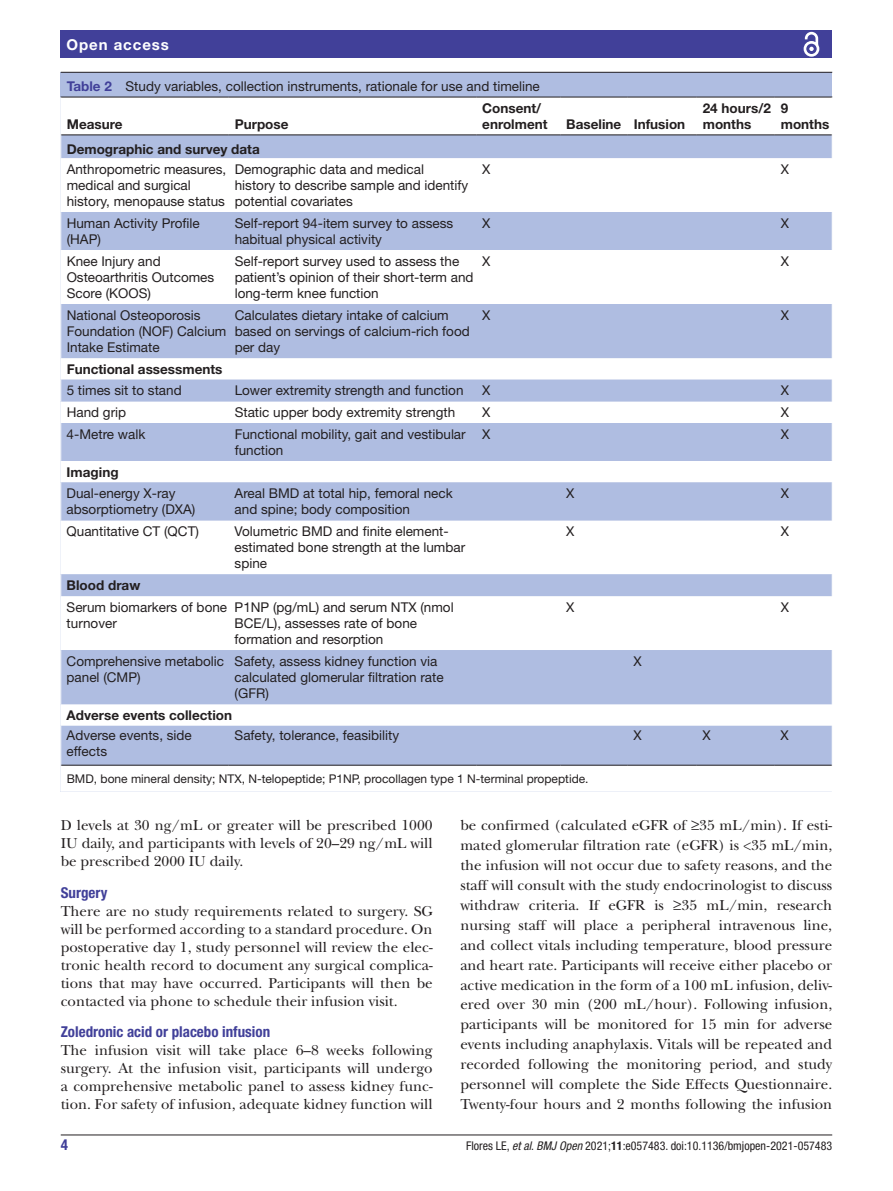
<style>
.page{position:relative;width:893px;height:1191px;background:#fff}
.page>*{position:absolute;margin:0;border:0;box-sizing:border-box;transform-origin:0 0}
.t1{font:15px/20px "New Baskerville";color:#231f20;text-align:justify}
.t2{font:700 condensed 15px "Helvetica Neue LT Std";color:#414099}
.t3{font:700 15px "Helvetica Neue LT Std";letter-spacing:.065em;color:#fff}
.t4{font:13.5px/16.2px "Helvetica Neue LT Std";color:#231f20}
.t5{font:700 13.5px/16.2px "Helvetica Neue LT Std";color:#231f20}
.t6{font:12px "Helvetica Neue LT Std";color:#231f20}
.t7{font:condensed 12px "Helvetica Neue LT Std";color:#231f20}
.s1{font-weight:700;color:#414099}
.s2{font-style:italic}
.s3{font-weight:700}
</style>
<div class="page">
<hr style="left:61px;top:1134px;width:771px;height:1px;background:#231f20">
<div style="left:61px;top:31px;width:771px;height:27px;background:#414099"></div>
<svg style="left:803px;top:31px;width:17px;height:26px"></svg>
<div style="left:61px;top:73px;width:771px;height:718px;background:#afbde1"></div>
<hr style="left:61px;top:72px;width:771px;height:1px;background:#231f20">
<div style="left:61px;top:98px;width:771px;height:693px;background:#fff"></div>
<svg style="left:61px;top:135px;width:771px;height:630px"></svg>
<hr style="left:61px;top:97px;width:168px;height:1px;background:#231f20">
<hr style="left:61px;top:134px;width:168px;height:1px;background:#231f20">
<hr style="left:229px;top:97px;width:247px;height:1px;background:#231f20">
<hr style="left:229px;top:134px;width:247px;height:1px;background:#231f20">
<hr style="left:476px;top:97px;width:84px;height:1px;background:#231f20">
<hr style="left:476px;top:134px;width:84px;height:1px;background:#231f20">
<hr style="left:560px;top:97px;width:68px;height:1px;background:#231f20">
<hr style="left:560px;top:134px;width:68px;height:1px;background:#231f20">
<hr style="left:628px;top:97px;width:69px;height:1px;background:#231f20">
<hr style="left:628px;top:134px;width:69px;height:1px;background:#231f20">
<hr style="left:697px;top:97px;width:78px;height:1px;background:#231f20">
<hr style="left:697px;top:134px;width:78px;height:1px;background:#231f20">
<hr style="left:775px;top:97px;width:57px;height:1px;background:#231f20">
<hr style="left:775px;top:134px;width:57px;height:1px;background:#231f20">
<hr style="left:229px;top:765px;width:247px;height:1px;background:#231f20">
<hr style="left:476px;top:765px;width:84px;height:1px;background:#231f20">
<hr style="left:560px;top:765px;width:68px;height:1px;background:#231f20">
<hr style="left:628px;top:765px;width:69px;height:1px;background:#231f20">
<hr style="left:697px;top:765px;width:78px;height:1px;background:#231f20">
<hr style="left:775px;top:765px;width:57px;height:1px;background:#231f20">
<hr style="left:61px;top:765px;width:168px;height:1px;background:#231f20">
<svg style="left:60px;top:135px;width:1px;height:23px"></svg>
<svg style="left:60px;top:358px;width:1px;height:65px"></svg>
<svg style="left:60px;top:461px;width:1px;height:21px"></svg>
<svg style="left:60px;top:574px;width:1px;height:22px"></svg>
<svg style="left:60px;top:704px;width:1px;height:22px"></svg>
<svg style="left:60px;top:765px;width:1px;height:26px"></svg>
<hr style="left:67px;top:782px;width:765px;height:1px;background:#fff">
<p class="t3" style="left:66px;top:35px;width:104px">Open access</p>
<p class="t4" style="left:67px;top:78px;width:475px"><span class="s1">Table 2</span> Study variables, collection instruments, rationale for use and timeline</p>
<p class="t5" style="left:67px;top:116px;width:57px">Measure</p>
<p class="t5" style="left:235px;top:116px;width:55px">Purpose</p>
<p class="t5" style="left:482px;top:99px;width:67px">Consent/ enrolment</p>
<p class="t5" style="left:566px;top:116px;width:120px">Baseline Infusion</p>
<p class="t5" style="left:703px;top:99px;width:70px">24 hours/2 months</p>
<p class="t5" style="left:781px;top:99px;width:50px">9 months</p>
<p class="t5" style="left:67px;top:140px;width:195px">Demographic and survey data</p>
<p class="t4" style="left:67px;top:161px;width:161px">Anthropometric measures, medical and surgical history, menopause status</p>
<p class="t4" style="left:235px;top:161px;width:235px">Demographic data and medical<br>history to describe sample and identify potential covariates</p>
<p class="t4" style="left:482px;top:161px;width:10px">X</p>
<p class="t4" style="left:781px;top:161px;width:10px">X</p>
<p class="t4" style="left:67px;top:215px;width:135px">Human Activity Profile (HAP)</p>
<p class="t4" style="left:235px;top:215px;width:220px">Self-report 94-item survey to assess habitual physical activity</p>
<p class="t4" style="left:482px;top:215px;width:10px">X</p>
<p class="t4" style="left:781px;top:215px;width:10px">X</p>
<p class="t4" style="left:67px;top:252px;width:149px">Knee Injury and<br>Osteoarthritis Outcomes<br>Score (KOOS)</p>
<p class="t4" style="left:235px;top:252px;width:240px">Self-report survey used to assess the patient’s opinion of their short-term and long-term knee function</p>
<p class="t4" style="left:482px;top:252px;width:10px">X</p>
<p class="t4" style="left:781px;top:252px;width:10px">X</p>
<p class="t4" style="left:67px;top:306px;width:161px">National Osteoporosis<br>Foundation (NOF) Calcium<br>Intake Estimate</p>
<p class="t4" style="left:235px;top:306px;width:237px">Calculates dietary intake of calcium based on servings of calcium-rich food per day</p>
<p class="t4" style="left:482px;top:306px;width:10px">X</p>
<p class="t4" style="left:781px;top:306px;width:10px">X</p>
<p class="t5" style="left:67px;top:360px;width:157px">Functional assessments</p>
<p class="t4" style="left:67px;top:382px;width:117px">5 times sit to stand</p>
<p class="t4" style="left:235px;top:382px;width:230px">Lower extremity strength and function</p>
<p class="t4" style="left:482px;top:382px;width:10px">X</p>
<p class="t4" style="left:781px;top:382px;width:10px">X</p>
<p class="t4" style="left:67px;top:404px;width:61px">Hand grip</p>
<p class="t4" style="left:235px;top:404px;width:222px">Static upper body extremity strength</p>
<p class="t4" style="left:482px;top:404px;width:10px">X</p>
<p class="t4" style="left:781px;top:404px;width:10px">X</p>
<p class="t4" style="left:67px;top:425px;width:80px">4-Metre walk</p>
<p class="t4" style="left:235px;top:425px;width:233px">Functional mobility, gait and vestibular function</p>
<p class="t4" style="left:482px;top:425px;width:10px">X</p>
<p class="t4" style="left:781px;top:425px;width:10px">X</p>
<p class="t5" style="left:67px;top:463px;width:53px">Imaging</p>
<p class="t4" style="left:67px;top:485px;width:130px">Dual-energy X-ray absorptiometry (DXA)</p>
<p class="t4" style="left:235px;top:485px;width:220px">Areal BMD at total hip, femoral neck and spine; body composition</p>
<p class="t4" style="left:566px;top:485px;width:10px">X</p>
<p class="t4" style="left:781px;top:485px;width:10px">X</p>
<p class="t4" style="left:67px;top:523px;width:134px">Quantitative CT (QCT)</p>
<p class="t4" style="left:235px;top:523px;width:232px">Volumetric BMD and finite element&shy;estimated bone strength at the lumbar spine</p>
<p class="t4" style="left:566px;top:523px;width:10px">X</p>
<p class="t4" style="left:781px;top:523px;width:10px">X</p>
<p class="t5" style="left:67px;top:577px;width:75px">Blood draw</p>
<p class="t4" style="left:67px;top:598px;width:162px">Serum biomarkers of bone turnover</p>
<p class="t4" style="left:235px;top:598px;width:221px">P1NP (pg/mL) and serum NTX (nmol<br>BCE/L), assesses rate of bone formation and resorption</p>
<p class="t4" style="left:566px;top:598px;width:10px">X</p>
<p class="t4" style="left:781px;top:598px;width:10px">X</p>
<p class="t4" style="left:67px;top:652px;width:159px">Comprehensive metabolic panel (CMP)</p>
<p class="t4" style="left:235px;top:652px;width:211px">Safety, assess kidney function via calculated glomerular filtration rate (GFR)</p>
<p class="t4" style="left:634px;top:652px;width:10px">X</p>
<p class="t5" style="left:67px;top:706px;width:167px">Adverse events collection</p>
<p class="t4" style="left:67px;top:727px;width:127px">Adverse events, side effects</p>
<p class="t4" style="left:235px;top:727px;width:166px">Safety, tolerance, feasibility</p>
<p class="t4" style="left:634px;top:727px;width:10px">X</p>
<p class="t4" style="left:703px;top:727px;width:10px">X</p>
<p class="t4" style="left:781px;top:727px;width:10px">X</p>
<p class="t6" style="left:67px;top:771px;width:523px">BMD, bone mineral density; NTX, N-telopeptide; P1NP, procollagen type 1 N-terminal propeptide.</p>
<p class="t1" style="left:61px;top:816px;width:373px;line-height:18px">D levels at 30 ng/mL or greater will be prescribed 1000<br>IU daily, and participants with levels of 20–29 ng/mL will be prescribed 2000 IU daily.</p>
<p class="t2" style="left:61px;top:883px;width:48px">Surgery</p>
<p class="t1" style="left:61px;top:902px;width:373px;line-height:18px">There are no study requirements related to surgery. SG will be performed according to a standard procedure. On postoperative day 1, study personnel will review the elec&shy;tronic health record to document any surgical complica&shy;tions that may have occurred. Participants will then be contacted via phone to schedule their infusion visit.</p>
<p class="t2" style="left:61px;top:1023px;width:211px">Zoledronic acid or placebo infusion</p>
<p class="t1" style="left:61px;top:1041px;width:373px;line-height:18px">The infusion visit will take place 6–8 weeks following surgery. At the infusion visit, participants will undergo a comprehensive metabolic panel to assess kidney func&shy;tion. For safety of infusion, adequate kidney function will</p>
<p class="t1" style="left:460px;top:815px;width:373px">be confirmed (calculated eGFR of ≥35 mL/min). If esti&shy;mated glomerular filtration rate (eGFR) is &lt;35 mL/min, the infusion will not occur due to safety reasons, and the staff will consult with the study endocrinologist to discuss withdraw criteria. If eGFR is ≥35 mL/min, research nursing staff will place a peripheral intravenous line, and collect vitals including temperature, blood pressure and heart rate. Participants will receive either placebo or active medication in the form of a 100 mL infusion, deliv&shy;ered over 30 min (200 mL/hour). Following infusion, participants will be monitored for 15 min for adverse events including anaphylaxis. Vitals will be repeated and recorded following the monitoring period, and study personnel will complete the Side Effects Questionnaire.<br>Twenty-four hours and 2 months following the infusion</p>
<p class="t2" style="left:61px;top:1135px;width:9px">4</p>
<p class="t7" style="left:466px;top:1138px;width:368px">Flores LE, <span class="s2">et al</span>. <span class="s2">BMJ Open</span> 2021;<span class="s3">11</span>:e057483. doi:10.1136/bmjopen-2021-057483</p>
</div>
